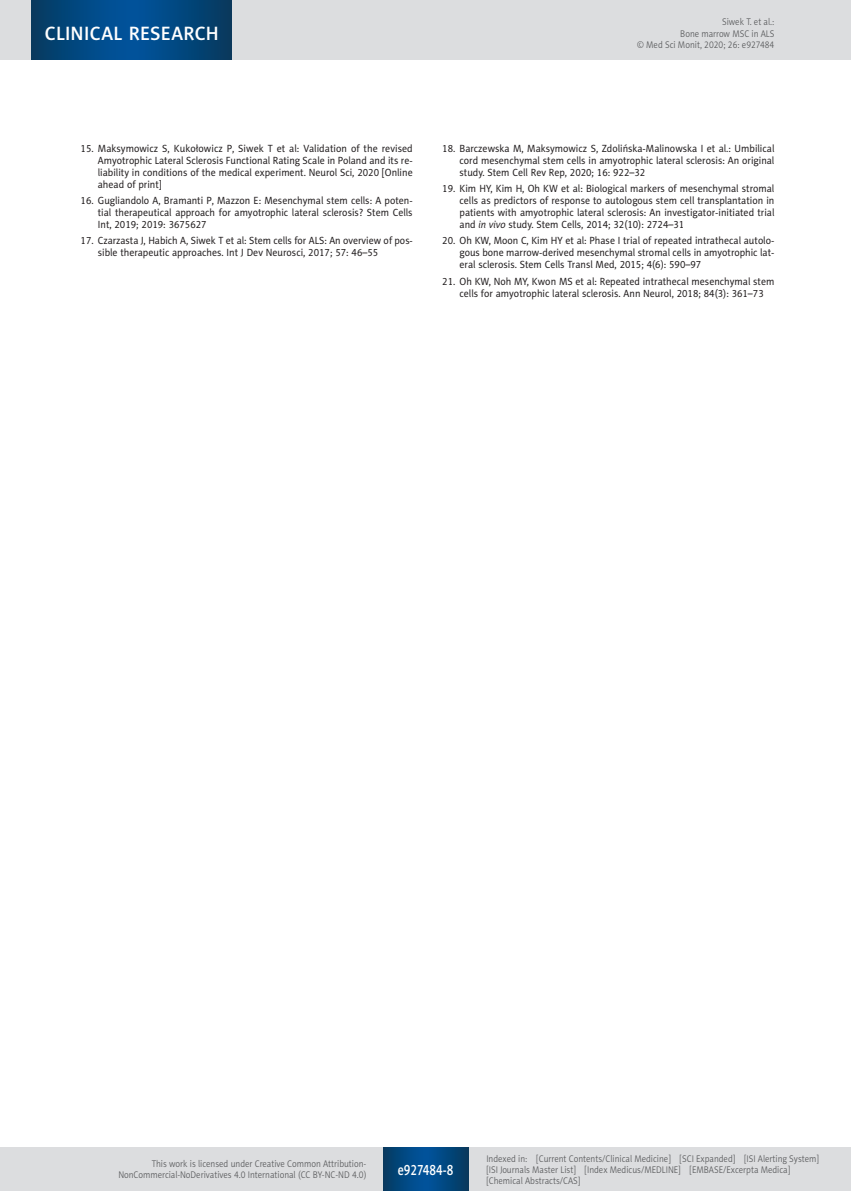
<style>
.page{position:relative;width:851px;height:1191px;background:#fff}
.page>*{position:absolute;margin:0;border:0;box-sizing:border-box;transform-origin:0 0}
.t1{font:19.5px "Naomi Sans EFN Medium";letter-spacing:.015em;color:#fff}
.t2{font:15px "Naomi Sans EFN Medium";color:#fff;scale:.8 1}
.MSM_Referencje_punkt{font:10.5px/12px "Naomi Sans EFN";color:#231f20;text-align:justify;scale:.95 1}
.MSM_Referencje_punkt-2{font:10.5px/12px "Naomi Sans EFN";color:#231f20;scale:.94 1}
.t3{font:9.75px/11.2px "Naomi Sans EFN Light";color:#57585a;text-align:right;scale:.9 1}
.s1{font-style:italic}
</style>
<div class="page">
<div style="left:0;top:1148px;width:850px;height:43px;background:#dcdddf"></div>
<svg style="left:383px;top:1147px;width:85px;height:43px;background:#02477e"></svg>
<div style="left:0;top:0;width:850px;height:60px;background:#dcdddf"></div>
<svg style="left:32px;top:0;width:200px;height:60px;background:#02477e"></svg>
<h1 class="t1" style="left:45px;top:22px;width:175px">CLINICAL RESEARCH</h1>
<p class="t3" style="left:637px;top:16px;width:154px">Siwek T. et al.:<br>Bone marrow MSC in ALS<br>© Med Sci Monit, 2020; 26: e927484</p>
<p class="MSM_Referencje_punkt" style="left:98px;top:142px;width:333px;text-indent:-17px">15. Maksymowicz S, Kukołowicz P, Siwek T et al: Validation of the revised Amyotrophic Lateral Sclerosis Functional Rating Scale in Poland and its re&shy;liability in conditions of the medical experiment. Neurol Sci, 2020 [Online ahead of print]</p>
<p class="MSM_Referencje_punkt" style="left:98px;top:195px;width:333px;text-indent:-17px">16. Gugliandolo A, Bramanti P, Mazzon E: Mesenchymal stem cells: A poten&shy;tial therapeutical approach for amyotrophic lateral sclerosis? Stem Cells Int, 2019; 2019: 3675627</p>
<p class="MSM_Referencje_punkt-2" style="left:98px;top:235px;width:336px;text-indent:-17px">17. Czarzasta J, Habich A, Siwek T et al: Stem cells for ALS: An overview of pos&shy;sible therapeutic approaches. Int J Dev Neurosci, 2017; 57: 46–55</p>
<p class="MSM_Referencje_punkt" style="left:459px;top:142px;width:333px;text-indent:-17px">18. Barczewska M, Maksymowicz S, Zdolińska-Malinowska I et al.: Umbilical cord mesenchymal stem cells in amyotrophic lateral sclerosis: An original study. Stem Cell Rev Rep, 2020; 16: 922–32</p>
<p class="MSM_Referencje_punkt" style="left:459px;top:183px;width:333px;text-indent:-17px">19. Kim HY, Kim H, Oh KW et al: Biological markers of mesenchymal stromal cells as predictors of response to autologous stem cell transplantation in patients with amyotrophic lateral sclerosis: An investigator-initiated trial and <span class="s1">in vivo</span> study. Stem Cells, 2014; 32(10): 2724–31</p>
<p class="MSM_Referencje_punkt" style="left:459px;top:235px;width:333px;text-indent:-17px">20. Oh KW, Moon C, Kim HY et al: Phase I trial of repeated intrathecal autolo&shy;gous bone marrow-derived mesenchymal stromal cells in amyotrophic lat&shy;eral sclerosis. Stem Cells Transl Med, 2015; 4(6): 590–97</p>
<p class="MSM_Referencje_punkt" style="left:459px;top:275px;width:333px;text-indent:-17px">21. Oh KW, Noh MY, Kwon MS et al: Repeated intrathecal mesenchymal stem cells for amyotrophic lateral sclerosis. Ann Neurol, 2018; 84(3): 361–73</p>
<p class="t3" style="left:118px;top:1158px;width:277px">This work is licensed under Creative Common Attribution-<br>NonCommercial-NoDerivatives 4.0 International (CC BY-NC-ND 4.0)</p>
<h2 class="t2" style="left:397px;top:1160px;width:71px">e927484-8</h2>
<p class="t3" style="left:486px;top:1152px;width:371px;text-align:left">Indexed in: [Current Contents/Clinical Medicine] [SCI Expanded] [ISI Alerting System] [ISI Journals Master List] [Index Medicus/MEDLINE] [EMBASE/Excerpta Medica] [Chemical Abstracts/CAS]</p>
</div>
